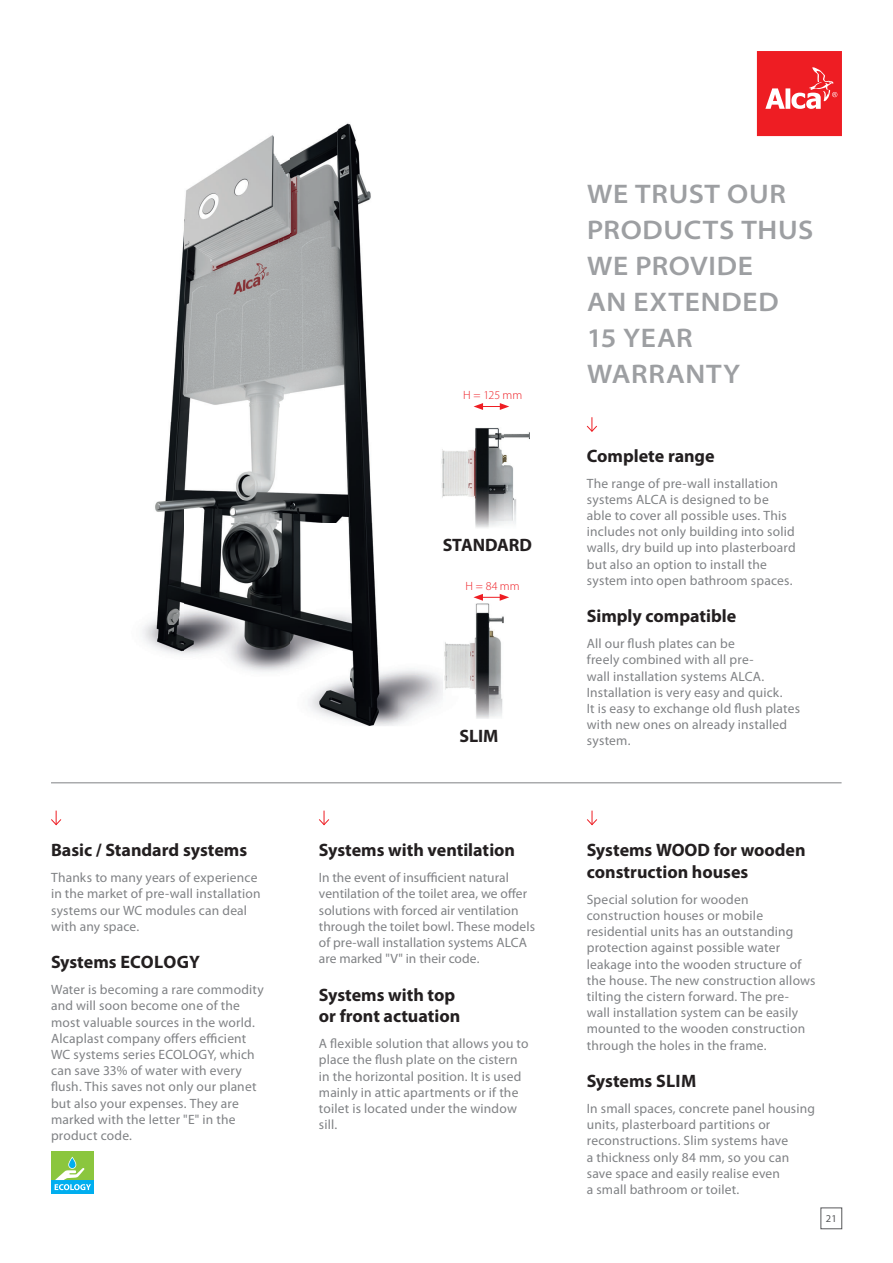
<style>
.page{position:relative;width:893px;height:1263px;background:#fff}
.page>*{position:absolute;margin:0;border:0;box-sizing:border-box;transform-origin:0 0}
.t1{font:600 semi-expanded 27px/36px "Myriad Pro";letter-spacing:.025em;color:#9d9fa2}
.t2{font:700 18px/21.6px "Myriad Pro";color:#231f20}
.t3{font:13.5px/16.2px "Myriad Pro";letter-spacing:.01em;color:#808285}
.t4{font:300 12px "Myriad Pro";letter-spacing:.005em;color:#ee1d23}
.t5{font:10.5px "Myriad Pro";color:#57585a}
</style>
<div class="page">
<div style="left:757px;top:51px;width:85px;height:85px;background:#ee1d23"></div>
<svg style="left:765px;top:67px;width:72px;height:42px"></svg>
<img style="left:170px;top:123px;width:304px;height:300px">
<img style="left:142px;top:423px;width:255px;height:303px">
<img style="left:397px;top:668px;width:46px;height:57px">
<div style="left:821px;top:1208px;width:21px;height:21px;border:1px solid #57585a"></div>
<svg style="left:51px;top:811px;width:11px;height:15px"></svg>
<svg style="left:319px;top:811px;width:11px;height:15px"></svg>
<svg style="left:587px;top:811px;width:11px;height:15px"></svg>
<hr style="left:51px;top:782px;width:791px;height:1px;background:#808285">
<svg style="left:586px;top:417px;width:11px;height:15px"></svg>
<svg style="left:473px;top:594px;width:36px;height:7px"></svg>
<img style="left:444px;top:603px;width:60px;height:116px">
<img style="left:441px;top:428px;width:88px;height:100px">
<svg style="left:474px;top:403px;width:35px;height:7px"></svg>
<div style="left:51px;top:1151px;width:43px;height:43px;background:#8bc63e"></div>
<div style="left:51px;top:1180px;width:43px;height:14px;background:#00aeef"></div>
<svg style="left:55px;top:1157px;width:36px;height:33px"></svg>
<h2 class="t2" style="left:51px;top:841px;width:198px">Basic / Standard systems</h2>
<p class="t3" style="left:51px;top:871px;width:211px">Thanks to many years of experience in the market of pre-wall installation systems our WC modules can deal with any space.</p>
<h2 class="t2" style="left:51px;top:953px;width:151px">Systems ECOLOGY</h2>
<p class="t3" style="left:51px;top:983px;width:214px">Water is becoming a rare commodity and will soon become one of the most valuable sources in the world.<br>Alcaplast company offers efficient<br>WC systems series ECOLOGY, which can save 33% of water with every flush. This saves not only our planet but also your expenses. They are marked with the letter "E" in the product code.</p>
<p class="t4" style="left:463px;top:390px;width:61px">H = 125 mm</p>
<h2 class="t2" style="left:443px;top:536px;width:91px">STANDARD</h2>
<p class="t4" style="left:465px;top:581px;width:56px">H = 84 mm</p>
<h2 class="t2" style="left:459px;top:726px;width:40px">SLIM</h2>
<h2 class="t2" style="left:319px;top:841px;width:198px">Systems with ventilation</h2>
<p class="t3" style="left:319px;top:871px;width:218px">In the event of insufficient natural ventilation of the toilet area, we offer solutions with forced air ventilation through the toilet bowl. These models of pre-wall installation systems ALCA are marked "V" in their code.</p>
<h2 class="t2" style="left:319px;top:985px;width:143px">Systems with top or front actuation</h2>
<p class="t3" style="left:319px;top:1037px;width:211px">A flexible solution that allows you to place the flush plate on the cistern in the horizontal position. It is used mainly in attic apartments or if the toilet is located under the window sill.</p>
<h1 class="t1" style="left:587px;top:179px;width:228px">WE TRUST OUR<br>PRODUCTS THUS<br>WE PROVIDE<br>AN EXTENDED<br>15 YEAR<br>WARRANTY</h1>
<h2 class="t2" style="left:587px;top:447px;width:129px">Complete range</h2>
<p class="t3" style="left:587px;top:476px;width:210px">The range of pre-wall installation systems ALCA is designed to be able to cover all possible uses. This includes not only building into solid walls, dry build up into plasterboard but also an option to install the system into open bathroom spaces.</p>
<h2 class="t2" style="left:587px;top:607px;width:151px">Simply compatible</h2>
<p class="t3" style="left:587px;top:637px;width:215px">All our flush plates can be<br>freely combined with all pre-<br>wall installation systems ALCA.<br>Installation is very easy and quick.<br>It is easy to exchange old flush plates with new ones on already installed system.</p>
<h2 class="t2" style="left:587px;top:841px;width:220px">Systems WOOD for wooden construction houses</h2>
<p class="t3" style="left:587px;top:893px;width:230px">Special solution for wooden construction houses or mobile residential units has an outstanding protection against possible water leakage into the wooden structure of the house. The new construction allows tilting the cistern forward. The pre&shy;wall installation system can be easily mounted to the wooden construction through the holes in the frame.</p>
<h2 class="t2" style="left:587px;top:1072px;width:111px">Systems SLIM</h2>
<p class="t3" style="left:587px;top:1102px;width:230px">In small spaces, concrete panel housing units, plasterboard partitions or reconstructions. Slim systems have<br>a thickness only 84 mm, so you can save space and easily realise even<br>a small bathroom or toilet.</p>
<p class="t5" style="left:826px;top:1215px;width:12px">21</p>
</div>
